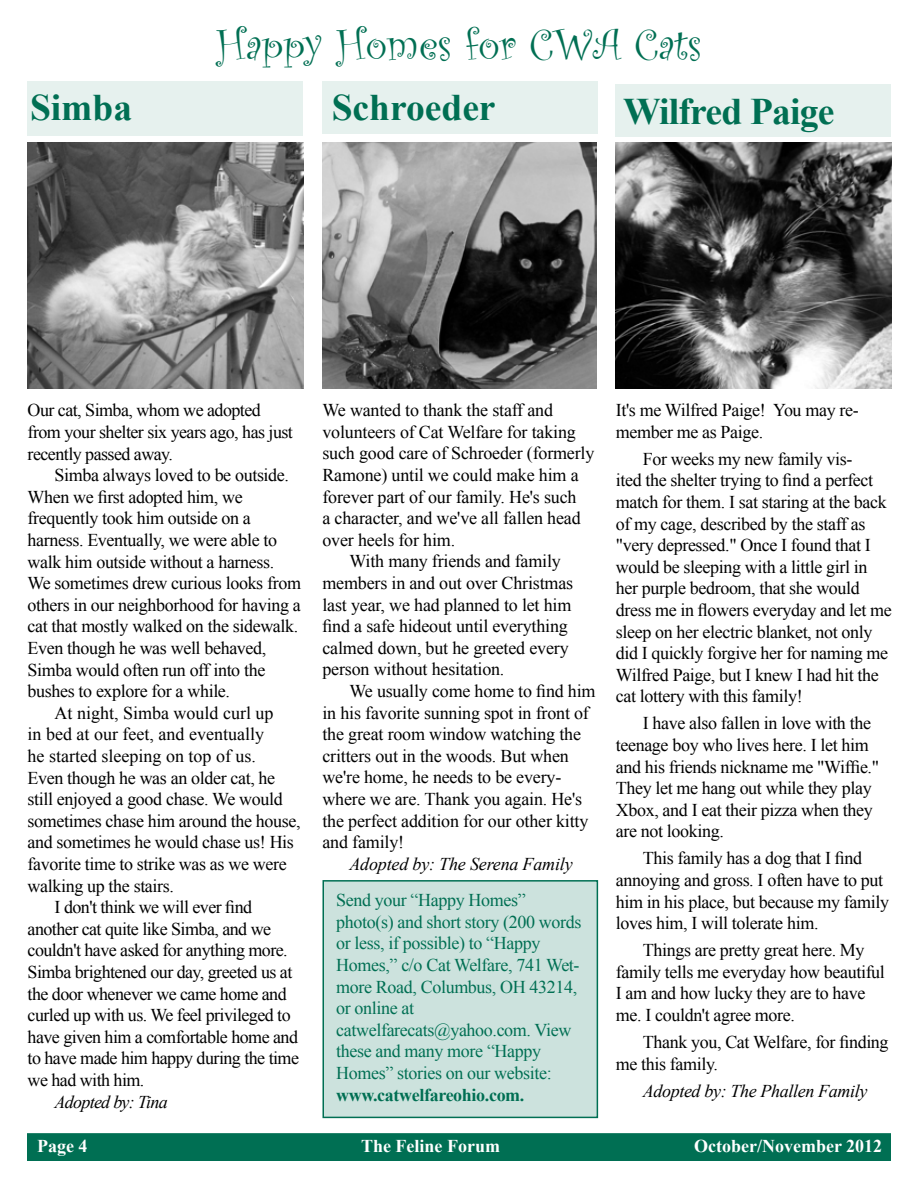
<style>
.page{position:relative;width:918px;height:1188px;background:#fff}
.page>*{position:absolute;margin:0;border:0;box-sizing:border-box;transform-origin:0 0}
.t1{font:45px "Curlz";color:#006f53}
.t2{font:700 37.5px "Times New Roman";letter-spacing:-.01em;color:#006f53}
.t3{font:18px/21.6px "Times New Roman";letter-spacing:-.02em;color:#000}
.t4{font:18px/21.6px "Times New Roman";letter-spacing:-.02em;color:#006f53}
.t5{font:18px "Times New Roman";color:#000}
.t6{font:italic 18px "Times New Roman";letter-spacing:-.02em;color:#000}
.t7{font:700 18px "Times New Roman";color:#fff}
.t8{font:700 18px "Times New Roman";letter-spacing:-.02em;color:#006f53}
.t9{font:italic 18px "Times New Roman";letter-spacing:-.04em;color:#000}
</style>
<div class="page">
<div style="left:27px;top:1133px;width:864px;height:28px;background:#006f53;border:2px solid #006f53"></div>
<div style="left:615px;top:84px;width:276px;height:53px;background:#e6f1ee"></div>
<div style="left:322px;top:81px;width:276px;height:52px;background:#e6f1ee"></div>
<div style="left:27px;top:81px;width:275px;height:54px;background:#e6f1ee"></div>
<img style="left:616px;top:143px;width:276px;height:245px">
<img style="left:28px;top:142px;width:276px;height:246px">
<div style="left:322px;top:880px;width:276px;height:238px;background:#cce2dd;border:2px solid #006f53"></div>
<img style="left:322px;top:143px;width:275px;height:246px">
<h1 class="t1" style="left:216px;top:13px;width:487px">Happy Homes for CWA Cats</h1>
<h2 class="t2" style="left:30px;top:82px;width:104px">Simba</h2>
<h2 class="t2" style="left:332px;top:81px;width:165px">Schroeder</h2>
<h2 class="t2" style="left:623px;top:85px;width:213px">Wilfred Paige</h2>
<p class="t3" style="left:28px;top:399px;width:267px">Our cat, Simba, whom we adopted from your shelter six years ago, has just recently passed away.</p>
<p class="t3" style="left:55px;top:464px;width:236px">Simba always loved to be outside.</p>
<p class="t3" style="left:28px;top:486px;width:217px">When we first adopted him, we</p>
<p class="t3" style="left:28px;top:507px;width:225px">frequently took him outside on a</p>
<p class="t3" style="left:28px;top:529px;width:251px">harness. Eventually, we were able to</p>
<p class="t3" style="left:28px;top:551px;width:248px">walk him outside without a harness.</p>
<p class="t3" style="left:28px;top:572px;width:275px">We sometimes drew curious looks from</p>
<p class="t3" style="left:28px;top:594px;width:275px">others in our neighborhood for having a</p>
<p class="t3" style="left:28px;top:615px;width:272px">cat that mostly walked on the sidewalk.</p>
<p class="t3" style="left:28px;top:637px;width:240px">Even though he was well behaved,</p>
<p class="t3" style="left:28px;top:659px;width:239px">Simba would often run off into the</p>
<p class="t3" style="left:28px;top:680px;width:204px">bushes to explore for a while.</p>
<p class="t5" style="left:55px;top:701px;width:221px">At night, Simba would curl up</p>
<p class="t5" style="left:28px;top:722px;width:238px">in bed at our feet, and eventually</p>
<p class="t5" style="left:28px;top:744px;width:230px">he started sleeping on top of us.</p>
<p class="t3" style="left:28px;top:767px;width:249px">Even though he was an older cat, he</p>
<p class="t3" style="left:28px;top:788px;width:257px">still enjoyed a good chase. We would</p>
<p class="t3" style="left:28px;top:810px;width:275px">sometimes chase him around the house,</p>
<p class="t3" style="left:28px;top:831px;width:268px">and sometimes he would chase us! His</p>
<p class="t3" style="left:28px;top:853px;width:261px">favorite time to strike was as we were</p>
<p class="t3" style="left:28px;top:875px;width:148px">walking up the stairs.</p>
<p class="t3" style="left:55px;top:896px;width:199px">I don't think we will ever find</p>
<p class="t3" style="left:28px;top:918px;width:245px">another cat quite like Simba, and we</p>
<p class="t3" style="left:28px;top:939px;width:262px">couldn't have asked for anything more.</p>
<p class="t3" style="left:28px;top:961px;width:266px">Simba brightened our day, greeted us at</p>
<p class="t3" style="left:28px;top:983px;width:261px">the door whenever we came home and</p>
<p class="t3" style="left:28px;top:1004px;width:265px">curled up with us. We feel privileged to</p>
<p class="t3" style="left:28px;top:1026px;width:272px">have given him a comfortable home and</p>
<p class="t3" style="left:28px;top:1047px;width:273px">to have made him happy during the time</p>
<p class="t3" style="left:28px;top:1069px;width:118px">we had with him.</p>
<p class="t9" style="left:55px;top:1089px;width:115px">Adopted by: Tina</p>
<p class="t3" style="left:322px;top:399px;width:232px">We wanted to thank the staff and</p>
<p class="t3" style="left:322px;top:421px;width:255px">volunteers of Cat Welfare for taking</p>
<p class="t3" style="left:322px;top:442px;width:273px">such good care of Schroeder (formerly</p>
<p class="t3" style="left:322px;top:464px;width:258px">Ramone) until we could make him a</p>
<p class="t3" style="left:322px;top:486px;width:256px">forever part of our family. He's such</p>
<p class="t3" style="left:322px;top:507px;width:260px">a character, and we've all fallen head</p>
<p class="t3" style="left:322px;top:529px;width:134px">over heels for him.</p>
<p class="t3" style="left:350px;top:550px;width:213px">With many friends and family</p>
<p class="t3" style="left:322px;top:572px;width:252px">members in and out over Christmas</p>
<p class="t3" style="left:322px;top:594px;width:250px">last year, we had planned to let him</p>
<p class="t3" style="left:322px;top:615px;width:247px">find a safe hideout until everything</p>
<p class="t3" style="left:322px;top:637px;width:248px">calmed down, but he greeted every</p>
<p class="t3" style="left:322px;top:658px;width:183px">person without hesitation.</p>
<p class="t3" style="left:350px;top:680px;width:248px">We usually come home to find him</p>
<p class="t3" style="left:322px;top:702px;width:268px">in his favorite sunning spot in front of</p>
<p class="t3" style="left:322px;top:723px;width:260px">the great room window watching the</p>
<p class="t3" style="left:322px;top:745px;width:248px">critters out in the woods. But when</p>
<p class="t3" style="left:322px;top:766px;width:240px">we're home, he needs to be every-</p>
<p class="t3" style="left:322px;top:788px;width:261px">where we are. Thank you again. He's</p>
<p class="t3" style="left:322px;top:810px;width:267px">the perfect addition for our other kitty</p>
<p class="t3" style="left:322px;top:831px;width:83px">and family!</p>
<p class="t6" style="left:350px;top:851px;width:225px">Adopted by: The Serena Family</p>
<p class="t4" style="left:336px;top:889px;width:247px">Send your “Happy Homes” photo(s) and short story (200 words or less, if possible) to “Happy<br>Homes,” c/o Cat Welfare, 741 Wet&shy;more Road, Columbus, OH 43214, or online at catwelfarecats@yahoo.com. View these and many more “Happy<br>Homes” stories on our website:</p>
<p class="t8" style="left:336px;top:1082px;width:190px">www.catwelfareohio.com.</p>
<p class="t3" style="left:616px;top:399px;width:244px">It's me Wilfred Paige! You may re&shy;member me as Paige.</p>
<p class="t3" style="left:616px;top:448px;width:278px;text-indent:27px">For weeks my new family vis-<br>ited the shelter trying to find a perfect match for them. I sat staring at the back of my cage, described by the staff as "very depressed." Once I found that I would be sleeping with a little girl in her purple bedroom, that she would dress me in flowers everyday and let me sleep on her electric blanket, not only did I quickly forgive her for naming me Wilfred Paige, but I knew I had hit the cat lottery with this family!</p>
<p class="t3" style="left:616px;top:712px;width:265px;text-indent:27px">I have also fallen in love with the teenage boy who lives here. I let him and his friends nickname me "Wiffie."<br>They let me hang out while they play<br>Xbox, and I eat their pizza when they are not looking.</p>
<p class="t3" style="left:616px;top:847px;width:275px;text-indent:27px">This family has a dog that I find annoying and gross. I often have to put him in his place, but because my family loves him, I will tolerate him.</p>
<p class="t3" style="left:616px;top:939px;width:271px;text-indent:27px">Things are pretty great here. My family tells me everyday how beautiful<br>I am and how lucky they are to have me. I couldn't agree more.</p>
<p class="t3" style="left:616px;top:1031px;width:274px;text-indent:27px">Thank you, Cat Welfare, for finding me this family.</p>
<p class="t6" style="left:643px;top:1078px;width:226px">Adopted by: The Phallen Family</p>
<p class="t7" style="left:37px;top:1133px;width:52px">Page 4</p>
<p class="t7" style="left:361px;top:1133px;width:140px">The Feline Forum</p>
<p class="t7" style="left:694px;top:1133px;width:190px">October/November 2012</p>
</div>
